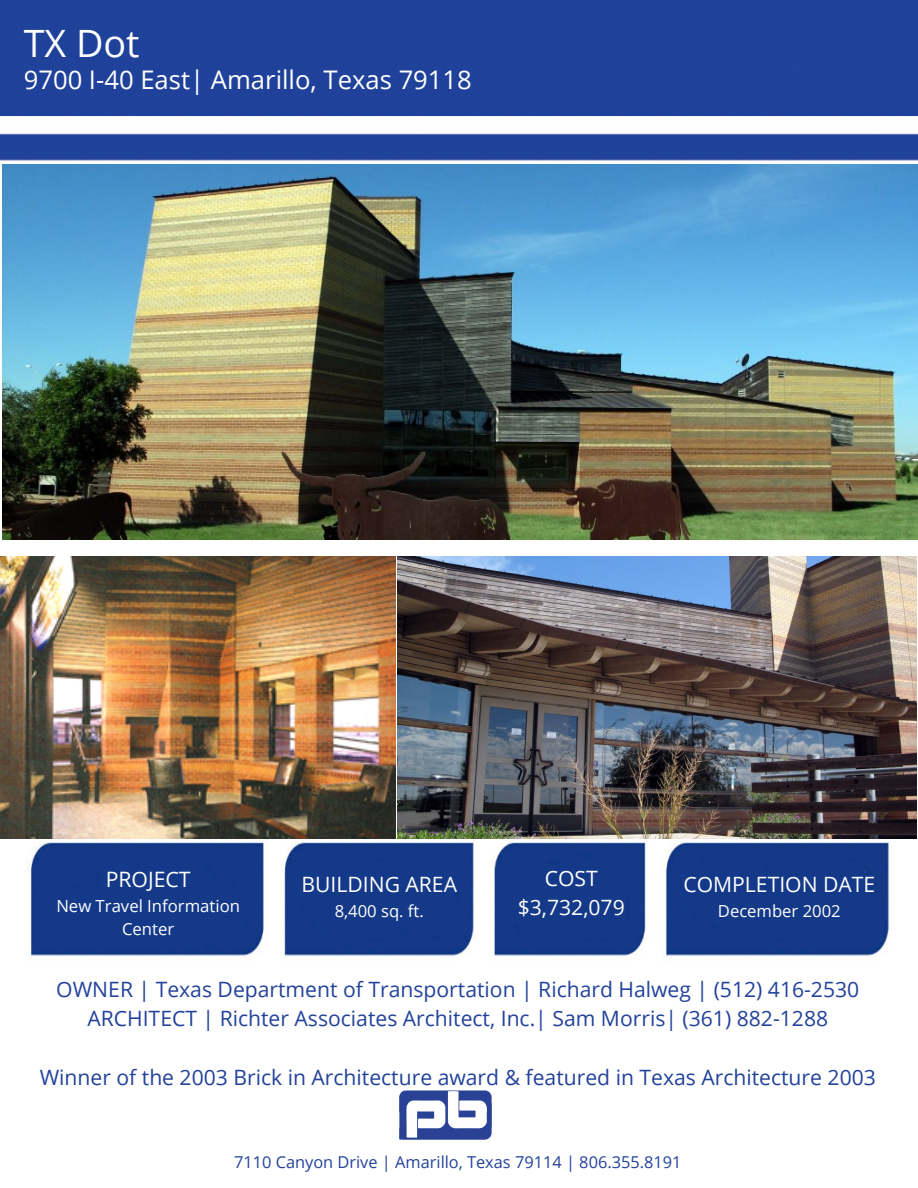
<style>
.page{position:relative;width:918px;height:1188px;background:#fff}
.page>*{position:absolute;margin:0;border:0;box-sizing:border-box;transform-origin:0 0}
.t1{font:37.65px "Open Sans";color:#fff}
.t2{font:25.65px "Open Sans";color:#fff}
.t3{font:21.3px "Open Sans";color:#fff}
.t4{font:21.15px "Open Sans";color:#22429b}
.t5{font:21.15px "Open Sans";color:#fff}
.t6{font:16.65px "Open Sans";color:#fff}
.t7{font:16.35px "Open Sans";color:#22429b}
</style>
<div class="page">
<img style="left:0;top:0;width:918px;height:165px">
<img style="left:30px;top:828px;width:860px;height:131px">
<img style="left:399px;top:1090px;width:93px;height:50px">
<img style="left:3px;top:165px;width:915px;height:374px">
<img style="left:398px;top:557px;width:518px;height:282px">
<img style="left:0;top:557px;width:396px;height:282px">
<p class="t1" style="left:24px;top:17px;width:117px">TX Dot</p>
<p class="t2" style="left:24px;top:62px;width:450px">9700 I-40 East| Amarillo, Texas 79118</p>
<p class="t3" style="left:106px;top:865px;width:86px">PROJECT</p>
<p class="t6" style="left:56px;top:894px;width:185px">New Travel Information</p>
<p class="t6" style="left:122px;top:917px;width:54px">Center</p>
<p class="t5" style="left:302px;top:869px;width:157px">BUILDING AREA</p>
<p class="t6" style="left:335px;top:899px;width:91px">8,400 sq. ft.</p>
<p class="t5" style="left:545px;top:863px;width:55px">COST</p>
<p class="t5" style="left:518px;top:892px;width:108px">$3,732,079</p>
<p class="t5" style="left:683px;top:869px;width:193px">COMPLETION DATE</p>
<p class="t6" style="left:718px;top:899px;width:124px">December 2002</p>
<p class="t4" style="left:56px;top:975px;width:804px">OWNER | Texas Department of Transportation | Richard Halweg | (512) 416-2530</p>
<p class="t4" style="left:87px;top:1004px;width:742px">ARCHITECT | Richter Associates Architect, Inc.| Sam Morris| (361) 882-1288</p>
<p class="t4" style="left:40px;top:1062px;width:838px">Winner of the 2003 Brick in Architecture award &amp; featured in Texas Architecture 2003</p>
<p class="t7" style="left:234px;top:1150px;width:449px">7110 Canyon Drive | Amarillo, Texas 79114 | 806.355.8191</p>
</div>
